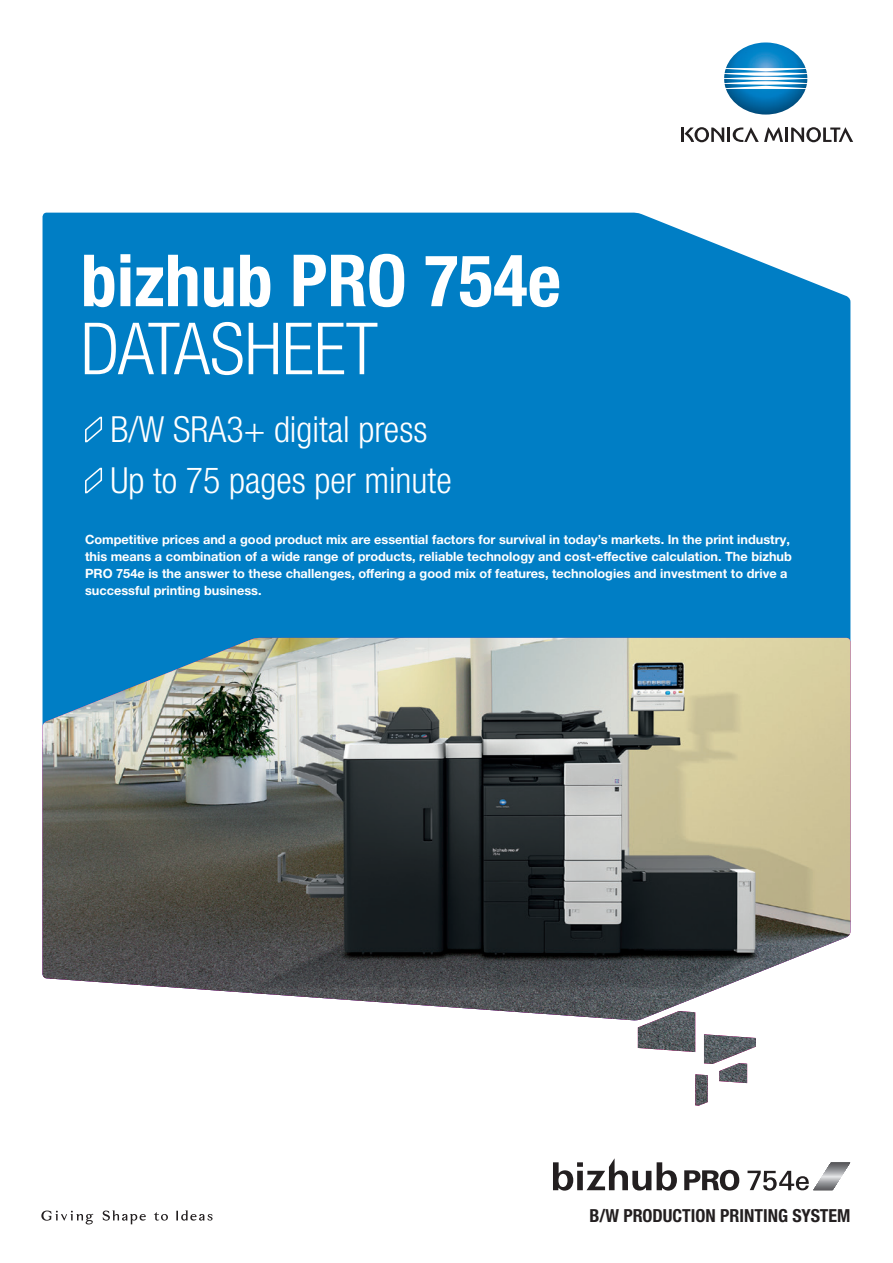
<style>
.page{position:relative;width:893px;height:1263px;background:#fff}
.page>*{position:absolute;margin:0;border:0;box-sizing:border-box;transform-origin:0 0}
.Bro_Title_HEAD_BoldC{font:700 condensed 72px "Helvetica Neue LTW1 G";color:#fff}
.Bro_Title_HEAD_Light{font:300 condensed 72px "Helvetica Neue LTW1 G";color:#fff}
.Bro_Title_SUBLINE_Li{font:300 condensed 36px "Helvetica Neue LTW1 G";color:#fff}
.Bro_Title_ORIGINATOR{font:700 condensed 18px "Helvetica Neue LTW1 G";color:#231f20}
.Bro_Inside_COPYBOLD{font:700 12.75px/17px "Helvetica Neue LTW1 G";color:#fff}
</style>
<div class="page">
<div style="left:43px;top:213px;width:807px;height:425px;background:#007ec5"></div>
<img style="left:724px;top:42px;width:83px;height:73px">
<hr style="left:785px;top:128px;width:3px;height:14px;background:#231f20">
<svg style="left:791px;top:127px;width:62px;height:15px"></svg>
<svg style="left:681px;top:127px;width:102px;height:15px"></svg>
<svg style="left:103px;top:1210px;width:43px;height:14px"></svg>
<svg style="left:176px;top:1210px;width:37px;height:10px"></svg>
<svg style="left:41px;top:1210px;width:52px;height:14px"></svg>
<svg style="left:154px;top:1212px;width:14px;height:9px"></svg>
<img style="left:43px;top:638px;width:807px;height:382px">
<svg style="left:638px;top:1011px;width:118px;height:73px"></svg>
<img style="left:695px;top:1074px;width:13px;height:32px">
<svg style="left:84px;top:416px;width:19px;height:28px"></svg>
<svg style="left:84px;top:467px;width:19px;height:28px"></svg>
<svg style="left:553px;top:1158px;width:98px;height:32px"></svg>
<svg style="left:657px;top:1162px;width:20px;height:28px"></svg>
<svg style="left:684px;top:1170px;width:55px;height:20px"></svg>
<svg style="left:747px;top:1171px;width:62px;height:20px"></svg>
<hr style="left:813px;top:1190px;width:37px;height:1px;background:#59595c">
<hr style="left:813px;top:1189px;width:37px;height:1px;background:#606063">
<hr style="left:813px;top:1188px;width:37px;height:1px;background:#67676a">
<hr style="left:813px;top:1187px;width:37px;height:1px;background:#6f7073">
<hr style="left:813px;top:1186px;width:37px;height:1px;background:#77787b">
<hr style="left:813px;top:1185px;width:37px;height:1px;background:#7f8184">
<hr style="left:813px;top:1184px;width:37px;height:1px;background:#8a8c8f">
<hr style="left:813px;top:1183px;width:37px;height:1px;background:#949699">
<hr style="left:813px;top:1182px;width:37px;height:1px;background:#a0a1a5">
<hr style="left:813px;top:1181px;width:37px;height:1px;background:#abacb0">
<hr style="left:813px;top:1180px;width:37px;height:1px;background:#b7b8bb">
<hr style="left:813px;top:1179px;width:37px;height:1px;background:#c4c5c7">
<hr style="left:813px;top:1178px;width:37px;height:1px;background:#d1d2d4">
<hr style="left:813px;top:1177px;width:37px;height:1px;background:#e0e1e3">
<hr style="left:813px;top:1176px;width:37px;height:1px;background:#dfe0e2">
<hr style="left:813px;top:1175px;width:37px;height:1px;background:#d1d2d4">
<hr style="left:813px;top:1174px;width:37px;height:1px;background:#c4c5c7">
<hr style="left:813px;top:1173px;width:37px;height:1px;background:#b7b8bb">
<hr style="left:813px;top:1172px;width:37px;height:1px;background:#abacb0">
<hr style="left:813px;top:1171px;width:37px;height:1px;background:#a0a1a5">
<hr style="left:813px;top:1170px;width:37px;height:1px;background:#939598">
<hr style="left:813px;top:1169px;width:37px;height:1px;background:#898b8e">
<hr style="left:813px;top:1168px;width:37px;height:1px;background:#7f8184">
<hr style="left:813px;top:1167px;width:37px;height:1px;background:#77787b">
<hr style="left:813px;top:1166px;width:37px;height:1px;background:#6f7073">
<hr style="left:813px;top:1165px;width:37px;height:1px;background:#67676a">
<hr style="left:813px;top:1164px;width:37px;height:1px;background:#616164">
<hr style="left:813px;top:1163px;width:37px;height:1px;background:#5a5a5d">
<hr style="left:813px;top:1162px;width:37px;height:1px;background:#58595b">
<p class="Bro_Title_HEAD_BoldC" style="left:81px;top:237px;width:482px">bizhub PRO 754e</p>
<p class="Bro_Title_HEAD_Light" style="left:81px;top:307px;width:299px">DATASHEET</p>
<p class="Bro_Title_SUBLINE_Li" style="left:111px;top:408px;width:318px">B/W SRA3+ digital press</p>
<p class="Bro_Title_SUBLINE_Li" style="left:111px;top:459px;width:343px">Up to 75 pages per minute</p>
<p class="Bro_Inside_COPYBOLD" style="left:85px;top:531px;width:708px">Competitive prices and a good product mix are essential factors for survival in today’s markets. In the print industry, this means a combination of a wide range of products, reliable technology and cost-effective calculation. The bizhub PRO 754e is the answer to these challenges, offering a good mix of features, technologies and investment to drive a successful printing business.</p>
<p class="Bro_Title_ORIGINATOR" style="left:589px;top:1204px;width:262px">B/W PRODUCTION PRINTING SYSTEM</p>
</div>
